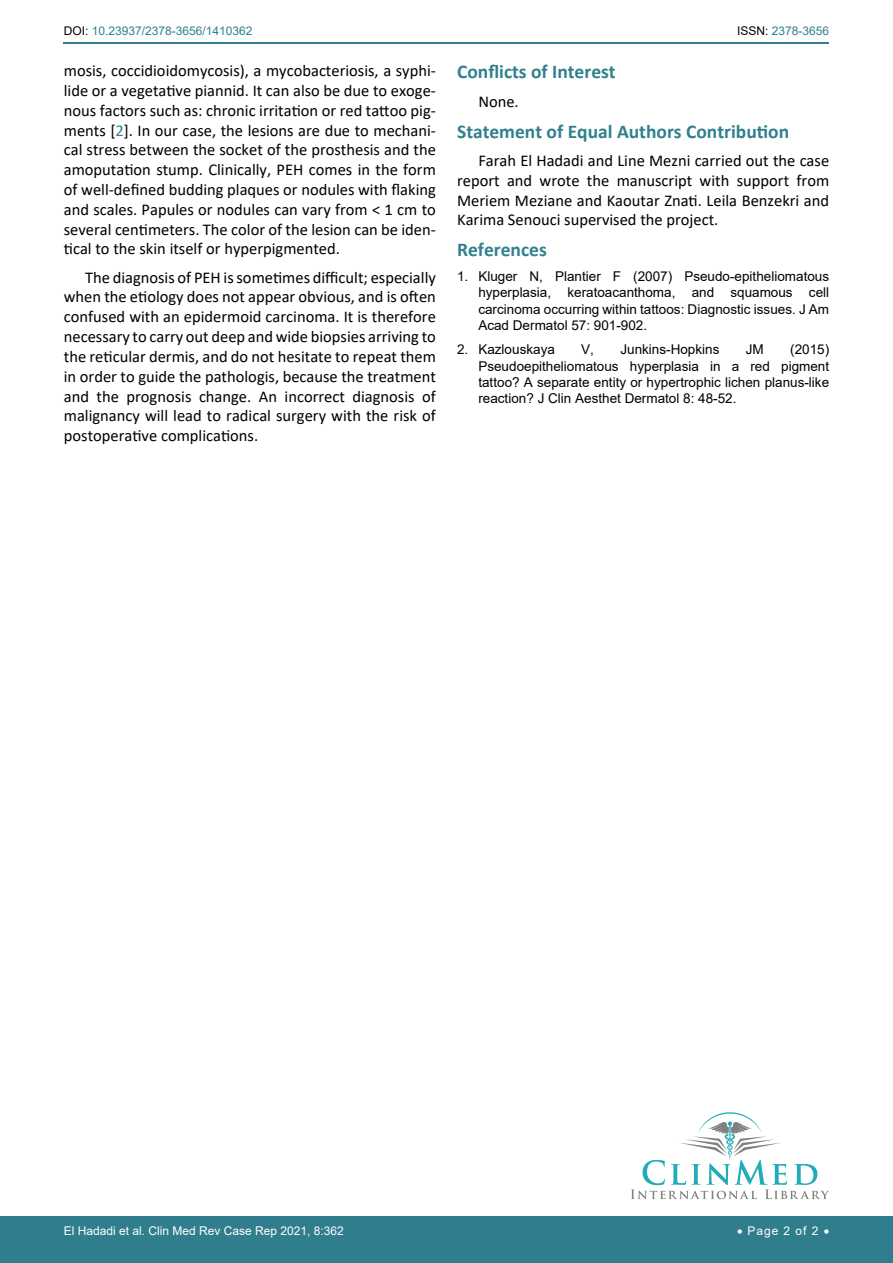
<style>
.page{position:relative;width:893px;height:1263px;background:#fff}
.page>*{position:absolute;margin:0;border:0;box-sizing:border-box;transform-origin:0 0}
.t1{font:700 19.5px "Calibri";color:#30808d}
.t2{font:16.5px/19.8px "Calibri";color:#000;text-align:justify}
.t3{font:13.5px/16.2px "Arial";color:#000;text-align:justify}
.t4{font:12px "Arial";color:#fff}
.t5{font:12px "Arial";color:#30808d}
.s1{color:#000}
.s2{color:#30808d}
</style>
<div class="page">
<hr style="left:64px;top:43px;width:765px;height:1px;background:#30808d">
<div style="left:0;top:1217px;width:893px;height:46px;background:#307d8d"></div>
<svg style="left:631px;top:1112px;width:198px;height:87px"></svg>
<p class="t5" style="left:64px;top:23px;width:190px"><span class="s1">DOI:</span> 10.23937/2378-3656/1410362</p>
<p class="t5" style="left:737px;top:23px;width:94px"><span class="s1">ISSN:</span> 2378-3656</p>
<p class="t2" style="left:64px;top:60px;width:374px">mosis, coccidioidomycosis), a mycobacteriosis, a syphi&shy;lide or a vegetative piannid. It can also be due to exoge&shy;nous factors such as: chronic irritation or red tattoo pig&shy;ments [<span class="s2">2</span>]. In our case, the lesions are due to mechani&shy;cal stress between the socket of the prosthesis and the amoputation stump. Clinically, PEH comes in the form of well-defined budding plaques or nodules with flaking and scales. Papules or nodules can vary from &lt; 1 cm to several centimeters. The color of the lesion can be iden&shy;tical to the skin itself or hyperpigmented.</p>
<p class="t2" style="left:64px;top:267px;width:374px;text-indent:21px">The diagnosis of PEH is sometimes difficult; especially when the etiology does not appear obvious, and is often confused with an epidermoid carcinoma. It is therefore necessary to carry out deep and wide biopsies arriving to the reticular dermis, and do not hesitate to repeat them in order to guide the pathologis, because the treatment and the prognosis change. An incorrect diagnosis of malignancy will lead to radical surgery with the risk of postoperative complications.</p>
<p class="t1" style="left:457px;top:58px;width:160px">Conflicts of Interest</p>
<p class="t2" style="left:478px;top:91px;width:42px">None.</p>
<p class="t1" style="left:457px;top:117px;width:334px">Statement of Equal Authors Contribution</p>
<p class="t2" style="left:457px;top:150px;width:374px;text-indent:21px">Farah El Hadadi and Line Mezni carried out the case report and wrote the manuscript with support from Meriem Meziane and Kaoutar Znati. Leila Benzekri and Karima Senouci supervised the project.</p>
<p class="t1" style="left:457px;top:236px;width:91px">References</p>
<p class="t3" style="left:478px;top:268px;width:352px;text-indent:-21px">1. Kluger N, Plantier F (2007) Pseudo-epitheliomatous hyperplasia, keratoacanthoma, and squamous cell carcinoma occurring within tattoos: Diagnostic issues. J Am Acad Dermatol 57: 901-902.</p>
<p class="t3" style="left:457px;top:342px;width:99px">2. Kazlouskaya</p>
<p class="t3" style="left:581px;top:342px;width:14px">V,</p>
<p class="t3" style="left:620px;top:342px;width:101px">Junkins-Hopkins</p>
<p class="t3" style="left:746px;top:342px;width:19px">JM</p>
<p class="t3" style="left:478px;top:342px;width:352px;text-indent:312px">(2015)<br>Pseudoepitheliomatous hyperplasia in a red pigment tattoo? A separate entity or hypertrophic lichen planus-like reaction? J Clin Aesthet Dermatol 8: 48-52.</p>
<p class="t4" style="left:64px;top:1223px;width:282px">El Hadadi et al. Clin Med Rev Case Rep 2021, 8:362</p>
<p class="t4" style="left:737px;top:1223px;width:94px">• Page 2 of 2 •</p>
</div>
